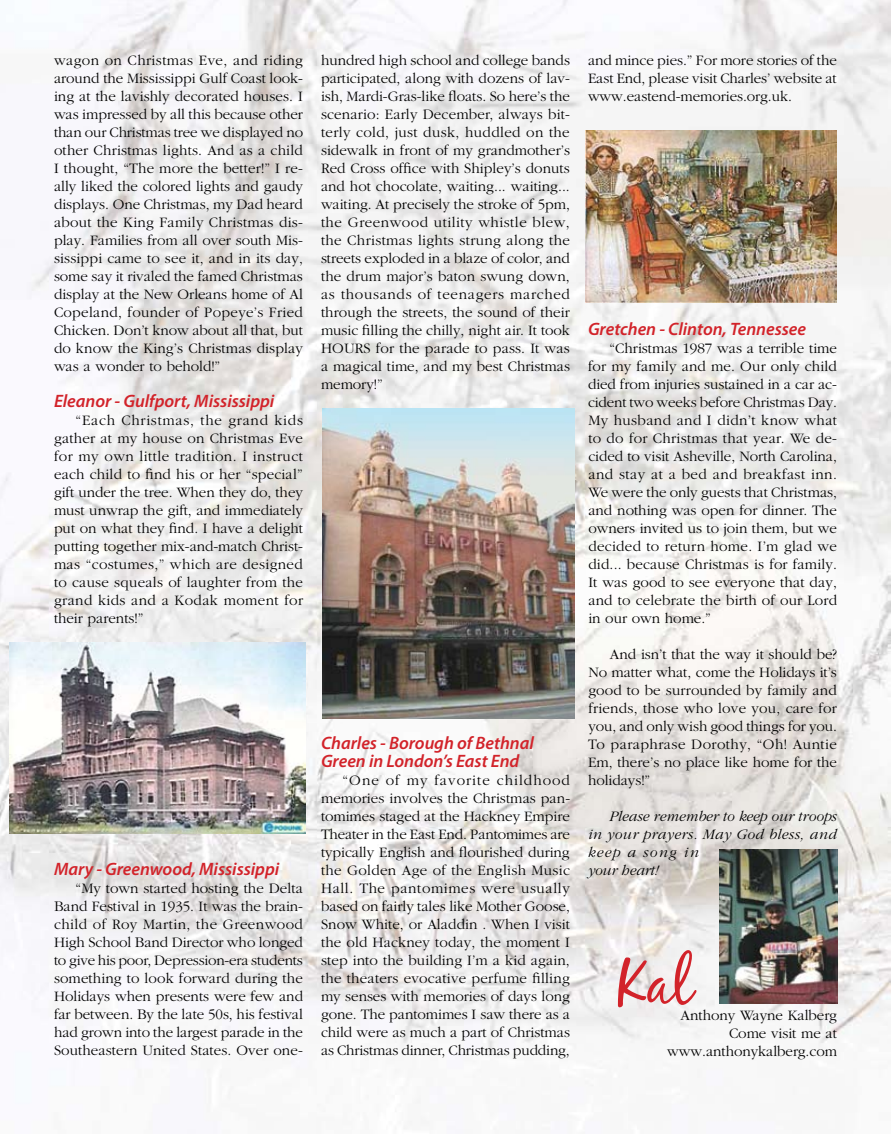
<style>
.page{position:relative;width:891px;height:1134px;background:#fff}
.page>*{position:absolute;margin:0;border:0;box-sizing:border-box;transform-origin:0 0}
.t1{font:63px "Black Jack";color:#d2232a}
.t2{font:italic 600 18px/18px "Myriad Pro";letter-spacing:-.005em;color:#d2232a}
.t3{font:300 15px/18px "Garamond";letter-spacing:-.005em;color:#000;text-align:justify}
.t4{font:italic 300 15px/18px "Garamond";letter-spacing:.03em;color:#000}
</style>
<div class="page">
<img style="left:0;top:0;width:891px;height:1129px">
<img style="left:322px;top:408px;width:253px;height:310px">
<img style="left:586px;top:130px;width:251px;height:173px">
<img style="left:719px;top:850px;width:118px;height:153px">
<img style="left:9px;top:642px;width:296px;height:192px">
<p class="t3" style="left:54px;top:52px;width:251px">wagon on Christmas Eve, and riding around the Mississippi Gulf Coast look&shy;ing at the lavishly decorated houses. I was impressed by all this because other than our Christmas tree we displayed no other Christmas lights. And as a child I thought, “The more the better!” I re&shy;ally liked the colored lights and gaudy displays. One Christmas, my Dad heard about the King Family Christmas dis&shy;play. Families from all over south Mis&shy;sissippi came to see it, and in its day, some say it rivaled the famed Christmas display at the New Orleans home of Al Copeland, founder of Popeye’s Fried Chicken. Don’t know about all that, but do know the King’s Christmas display was a wonder to behold!”</p>
<p class="t2" style="left:54px;top:392px;width:222px">Eleanor - Gulfport, Mississippi</p>
<p class="t3" style="left:54px;top:412px;width:251px;text-indent:22px">“Each Christmas, the grand kids gather at my house on Christmas Eve for my own little tradition. I instruct each child to find his or her “special” gift under the tree. When they do, they must unwrap the gift, and immediately put on what they find. I have a delight putting together mix-and-match Christ&shy;mas “costumes,” which are designed to cause squeals of laughter from the grand kids and a Kodak moment for their parents!”</p>
<p class="t2" style="left:54px;top:860px;width:227px">Mary - Greenwood, Mississippi</p>
<p class="t3" style="left:54px;top:880px;width:251px;text-indent:22px">“My town started hosting the Delta Band Festival in 1935. It was the brain&shy;child of Roy Martin, the Greenwood High School Band Director who longed to give his poor, Depression-era students something to look forward during the Holidays when presents were few and far between. By the late 50s, his festival had grown into the largest parade in the Southeastern United States. Over one-</p>
<p class="t3" style="left:321px;top:52px;width:251px">hundred high school and college bands participated, along with dozens of lav&shy;ish, Mardi-Gras-like floats. So here’s the scenario: Early December, always bit&shy;terly cold, just dusk, huddled on the sidewalk in front of my grandmother’s Red Cross office with Shipley’s donuts and hot chocolate, waiting... waiting... waiting. At precisely the stroke of 5pm, the Greenwood utility whistle blew, the Christmas lights strung along the streets exploded in a blaze of color, and the drum major’s baton swung down, as thousands of teenagers marched through the streets, the sound of their music filling the chilly, night air. It took HOURS for the parade to pass. It was a magical time, and my best Christmas memory!”</p>
<p class="t2" style="left:321px;top:734px;width:214px">Charles - Borough of Bethnal<br>Green in London’s East End</p>
<p class="t3" style="left:321px;top:772px;width:251px;text-indent:22px">“One of my favorite childhood memories involves the Christmas pan&shy;tomimes staged at the Hackney Empire Theater in the East End. Pantomimes are typically English and flourished during the Golden Age of the English Music Hall. The pantomimes were usually based on fairly tales like Mother Goose, Snow White, or Aladdin . When I visit the old Hackney today, the moment I step into the building I’m a kid again, the theaters evocative perfume filling my senses with memories of days long gone. The pantomimes I saw there as a child were as much a part of Christmas as Christmas dinner, Christmas pudding,</p>
<p class="t3" style="left:588px;top:52px;width:250px">and mince pies.” For more stories of the East End, please visit Charles’ website at www.eastend-memories.org.uk.</p>
<p class="t2" style="left:588px;top:320px;width:220px">Gretchen - Clinton, Tennessee</p>
<p class="t3" style="left:588px;top:340px;width:251px;text-indent:22px">“Christmas 1987 was a terrible time for my family and me. Our only child died from injuries sustained in a car ac&shy;cident two weeks before Christmas Day.<br>My husband and I didn’t know what to do for Christmas that year. We de&shy;cided to visit Asheville, North Carolina, and stay at a bed and breakfast inn.<br>We were the only guests that Christmas, and nothing was open for dinner. The owners invited us to join them, but we decided to return home. I’m glad we did... because Christmas is for family.<br>It was good to see everyone that day, and to celebrate the birth of our Lord in our own home.”</p>
<p class="t3" style="left:588px;top:646px;width:251px;text-indent:22px">And isn’t that the way it should be?<br>No matter what, come the Holidays it’s good to be surrounded by family and friends, those who love you, care for you, and only wish good things for you.<br>To paraphrase Dorothy, “Oh! Auntie Em, there’s no place like home for the holidays!”</p>
<p class="t4" style="left:588px;top:808px;width:250px;text-indent:22px">Please remember to keep our troops in your prayers. May God bless, and keep a song in<br>your heart!</p>
<h1 class="t1" style="left:618px;top:944px;width:76px">Kal</h1>
<p class="t3" style="left:667px;top:1007px;width:171px;text-align:right">Anthony Wayne Kalberg<br>Come visit me at www.anthonykalberg.com</p>
</div>
